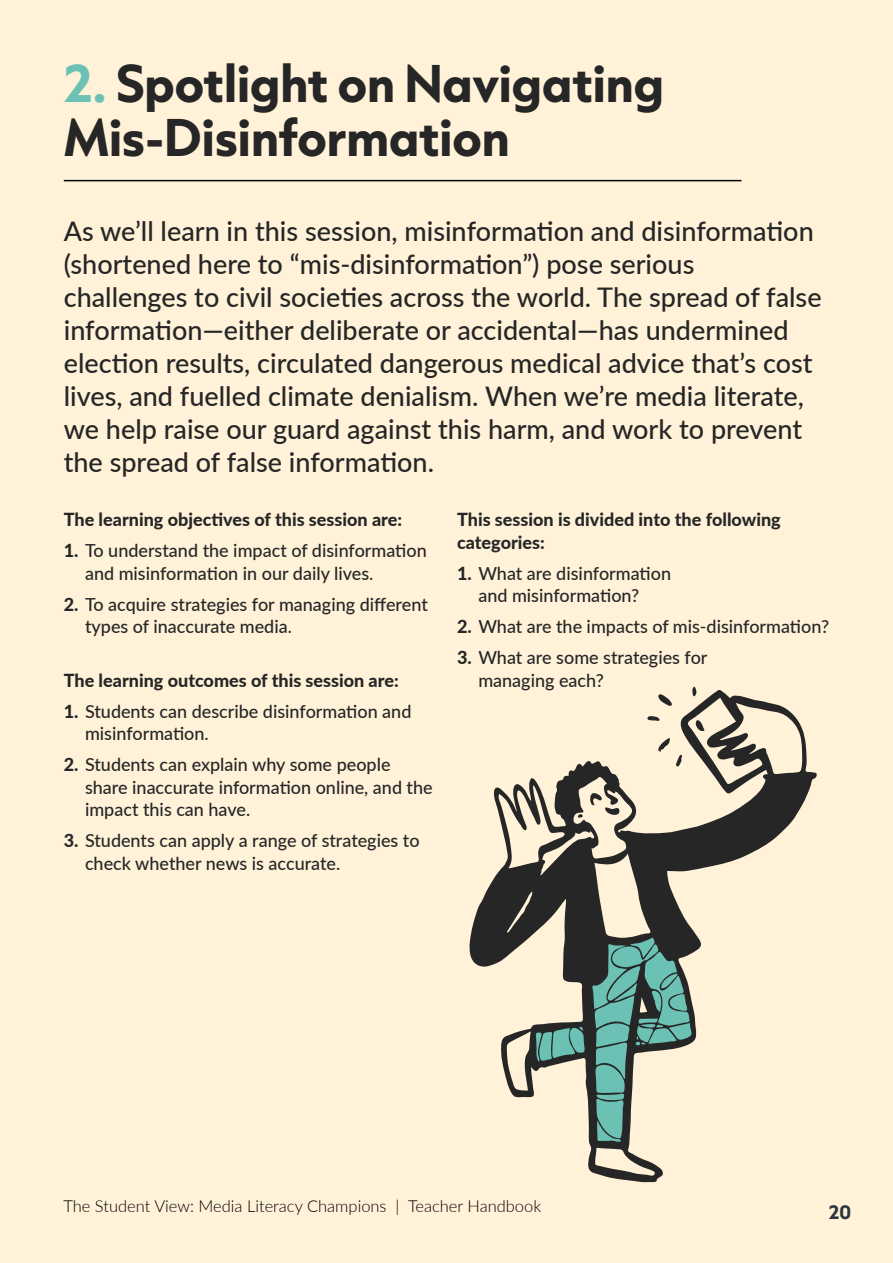
<style>
.page{position:relative;width:893px;height:1263px;background:#fff}
.page>*{position:absolute;margin:0;border:0;box-sizing:border-box;transform-origin:0 0}
.t1{font:700 45px/54px "Capitana";color:#262626}
.t2{font:500 27px/33px "Lato";color:#262626}
.t3{font:500 18px/22.5px "Lato";color:#262626}
.t4{font:800 18px/22.5px "Lato";color:#262626}
.t5{font:300 16.5px "Lato";color:#000}
.t6{font:700 16.5px "Capitana";color:#2c363f}
.s1{color:#6bc1b3}
.s2{font-weight:800}
</style>
<div class="page">
<div style="left:0;top:0;width:892px;height:1263px;background:#fff2d9"></div>
<hr style="left:64px;top:180px;width:677px;height:1px;background:#000">
<svg style="left:469px;top:690px;width:348px;height:492px"></svg>
<svg style="left:656px;top:694px;width:18px;height:13px"></svg>
<svg style="left:656px;top:738px;width:14px;height:13px"></svg>
<svg style="left:647px;top:716px;width:13px;height:5px"></svg>
<svg style="left:676px;top:754px;width:7px;height:13px"></svg>
<svg style="left:691px;top:687px;width:5px;height:11px"></svg>
<svg style="left:589px;top:792px;width:32px;height:26px"></svg>
<svg style="left:576px;top:814px;width:7px;height:4px"></svg>
<svg style="left:695px;top:719px;width:10px;height:13px"></svg>
<h1 class="t1" style="left:64px;top:55px;width:602px"><span class="s1">2.</span> Spotlight on Navigating<br>Mis-Disinformation</h1>
<p class="t2" style="left:64px;top:214px;width:759px">As we’ll learn in this session, misinformation and disinformation (shortened here to “mis-disinformation”) pose serious challenges to civil societies across the world. The spread of false information—either deliberate or accidental—has undermined election results, circulated dangerous medical advice that’s cost lives, and fuelled climate denialism. When we’re media literate, we help raise our guard against this harm, and work to prevent the spread of false information.</p>
<p class="t4" style="left:64px;top:508px;width:340px">The learning objectives of this session are:</p>
<p class="t3" style="left:85px;top:539px;width:343px;text-indent:-21px"><span class="s2">1.</span> To understand the impact of disinformation and misinformation in our daily lives.</p>
<p class="t3" style="left:85px;top:592px;width:344px;text-indent:-21px"><span class="s2">2.</span> To acquire strategies for managing different types of inaccurate media.</p>
<p class="t4" style="left:64px;top:668px;width:337px">The learning outcomes of this session are:</p>
<p class="t3" style="left:85px;top:699px;width:328px;text-indent:-21px"><span class="s2">1.</span> Students can describe disinformation and misinformation.</p>
<p class="t3" style="left:85px;top:753px;width:349px;text-indent:-21px"><span class="s2">2.</span> Students can explain why some people share inaccurate information online, and the impact this can have.</p>
<p class="t3" style="left:85px;top:829px;width:336px;text-indent:-21px"><span class="s2">3.</span> Students can apply a range of strategies to check whether news is accurate.</p>
<p class="t4" style="left:457px;top:507px;width:325px">This session is divided into the following categories:</p>
<p class="t3" style="left:457px;top:561px;width:215px;text-align:center"><span class="s2">1.</span> What are disinformation and misinformation?</p>
<p class="t3" style="left:457px;top:614px;width:374px"><span class="s2">2.</span> What are the impacts of mis-disinformation?</p>
<p class="t3" style="left:478px;top:645px;width:231px;text-indent:-21px"><span class="s2">3.</span> What are some strategies for managing each?</p>
<p class="t5" style="left:63px;top:1195px;width:479px">The Student View: Media Literacy Champions | Teacher Handbook</p>
<p class="t6" style="left:829px;top:1199px;width:24px">20</p>
</div>
